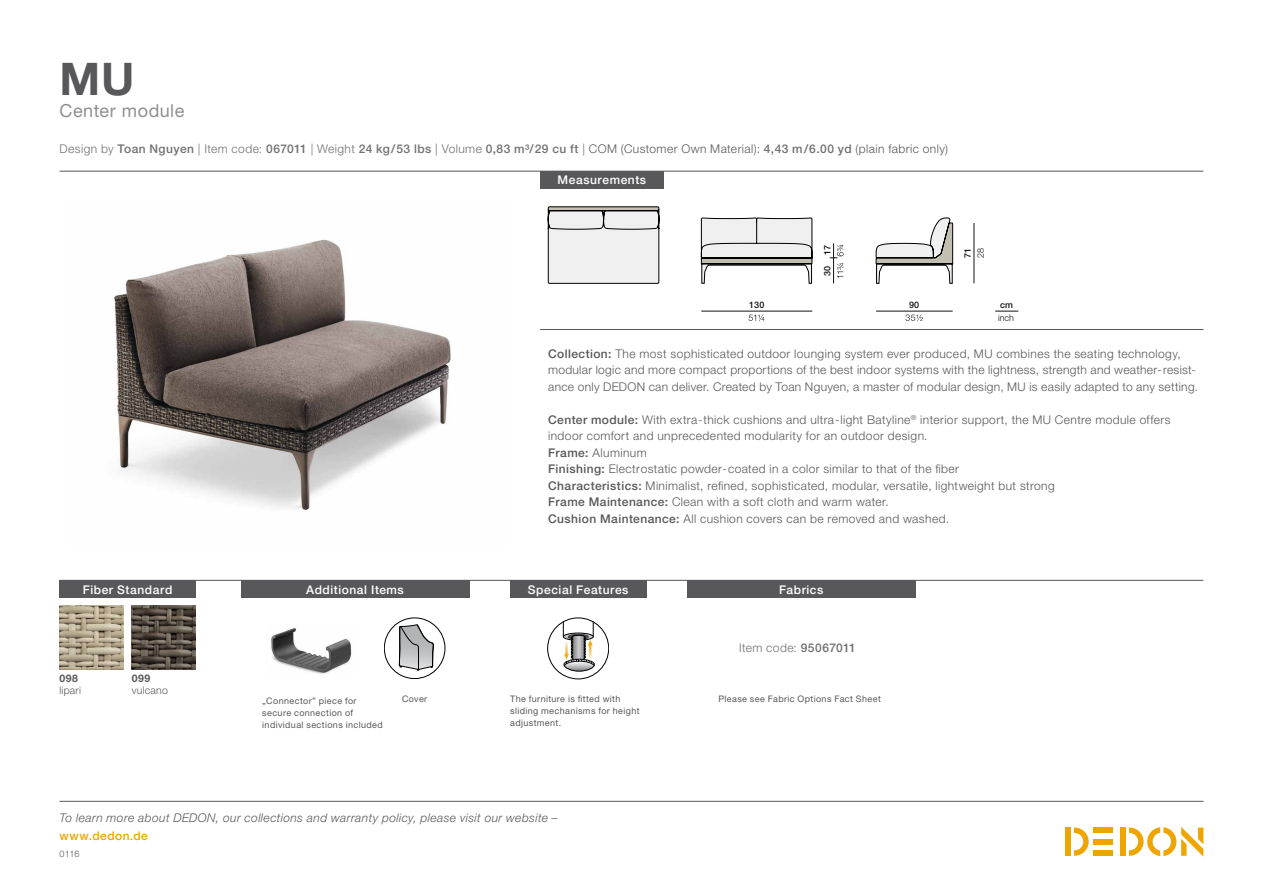
<style>
.page{position:relative;width:1263px;height:893px;background:#fff}
.page>*{position:absolute;margin:0;border:0;box-sizing:border-box;transform-origin:0 0}
.t1{font:700 45px "Helvetica Neue LT";color:#58585a}
.t2{font:18px "Helvetica Neue LT";letter-spacing:.025em;color:#928f8f}
.t3{font:300 12px/16.5px "Helvetica Neue LT";letter-spacing:.03em;color:#58585a}
.t4{font:500 12px "Helvetica Neue LT";letter-spacing:.035em;color:#727171}
.t5{font:italic 300 12px "Helvetica Neue LT";letter-spacing:.035em;color:#58585a}
.t6{font:500 12px "Helvetica Neue LT";letter-spacing:.045em;color:#fff}
.t7{font:300 12px "Helvetica Neue LT";letter-spacing:.035em;color:#727171}
.t8{font:500 12px "Helvetica Neue LT";letter-spacing:.035em;color:#eea500}
.t9{font:300 10.5px "Helvetica Neue LT";letter-spacing:.02em;color:#58585a}
.t10{font:700 10.5px "Helvetica Neue LT";letter-spacing:.04em;color:#58585a}
.t11{font:9px/12px "Helvetica Neue LT";letter-spacing:.04em;color:#58585a}
.t12{font:500 9px "Helvetica Neue LT";color:#121212}
.t13{font:300 9px "Helvetica Neue LT";color:#121212}
.t14{font:300 9px "Helvetica Neue LT";color:#58585a}
.s1{font-weight:300}
.s2{font-weight:300;color:#58585a}
.s3{font-weight:500}
</style>
<div class="page">
<div style="left:1120px;top:827px;width:5px;height:29px;background:#eea500"></div>
<div style="left:1094px;top:827px;width:19px;height:6px;background:#eea500"></div>
<div style="left:1094px;top:850px;width:19px;height:6px;background:#eea500"></div>
<div style="left:1094px;top:839px;width:19px;height:5px;background:#eea500"></div>
<svg style="left:1074px;top:827px;width:15px;height:29px"></svg>
<div style="left:1065px;top:827px;width:6px;height:29px;background:#eea500"></div>
<svg style="left:1129px;top:827px;width:74px;height:29px"></svg>
<hr style="left:60px;top:801px;width:1143px;height:1px;background:#565757">
<img style="left:114px;top:239px;width:337px;height:272px">
<hr style="left:60px;top:580px;width:1143px;height:1px;background:#565757">
<hr style="left:60px;top:171px;width:1143px;height:1px;background:#565757">
<hr style="left:540px;top:329px;width:663px;height:1px;background:#565757">
<div style="left:540px;top:171px;width:124px;height:17px;background:#58585a"></div>
<svg style="left:995px;top:311px;width:23px;height:1px"></svg>
<svg style="left:905px;top:314px;width:18px;height:7px"></svg>
<hr style="left:876px;top:311px;width:77px;height:1px;background:#121212">
<hr style="left:974px;top:223px;width:1px;height:60px;background:#121212">
<svg style="left:830px;top:243px;width:14px;height:40px"></svg>
<svg style="left:749px;top:314px;width:15px;height:7px"></svg>
<hr style="left:701px;top:311px;width:111px;height:1px;background:#121212">
<svg style="left:876px;top:218px;width:77px;height:66px"></svg>
<svg style="left:701px;top:218px;width:111px;height:66px"></svg>
<svg style="left:548px;top:206px;width:111px;height:78px"></svg>
<img style="left:60px;top:605px;width:63px;height:64px">
<img style="left:132px;top:605px;width:63px;height:64px">
<div style="left:241px;top:580px;width:228px;height:18px;background:#58585a"></div>
<div style="left:510px;top:580px;width:136px;height:18px;background:#58585a"></div>
<div style="left:687px;top:581px;width:228px;height:17px;background:#58585a"></div>
<div style="left:60px;top:580px;width:136px;height:18px;background:#58585a"></div>
<div style="left:547px;top:618px;width:62px;height:61px;border:1px solid #000;border-radius:50%"></div>
<svg style="left:563px;top:622px;width:32px;height:49px"></svg>
<img style="left:271px;top:628px;width:81px;height:46px">
<div style="left:384px;top:618px;width:61px;height:61px;border:1px solid #000;border-radius:50%"></div>
<svg style="left:399px;top:624px;width:35px;height:46px"></svg>
<h1 class="t1" style="left:60px;top:51px;width:77px">MU</h1>
<h2 class="t2" style="left:60px;top:100px;width:126px">Center module</h2>
<p class="t4" style="left:60px;top:142px;width:890px"><span class="s1">Design by</span> Toan Nguyen <span class="s1">| Item code:</span> 067011 <span class="s1">| Weight</span> 24 kg/53 lbs <span class="s1">| Volume</span> 0,83 m³/29 cu ft <span class="s1">|</span> <span class="s2">COM (Customer Own Material):</span> 4,43 m/6.00 yd <span class="s2">(plain fabric only)</span></p>
<p class="t6" style="left:558px;top:173px;width:90px">Measurements</p>
<p class="t12" style="left:749px;top:299px;width:17px">130</p>
<p class="t12" style="left:822px;top:276px;width:32px;rotate:-90deg">30 17</p>
<p class="t12" style="left:909px;top:299px;width:12px">90</p>
<p class="t12" style="left:962px;top:258px;width:12px;rotate:-90deg">71</p>
<p class="t13" style="left:975px;top:258px;width:12px;rotate:-90deg">28</p>
<p class="t12" style="left:1000px;top:299px;width:14px">cm</p>
<p class="t13" style="left:998px;top:312px;width:18px">inch</p>
<p class="t3" style="left:548px;top:345px;width:651px"><span class="s3">Collection:</span> The most sophisticated outdoor lounging system ever produced, MU combines the seating technology, modular logic and more compact proportions of the best indoor systems with the lightness, strength and weather-resist&shy;ance only DEDON can deliver. Created by Toan Nguyen, a master of modular design, MU is easily adapted to any setting.</p>
<p class="t3" style="left:548px;top:411px;width:624px"><span class="s3">Center module:</span> With extra-thick cushions and ultra-light Batyline<sup>®</sup> interior support, the MU Centre module offers indoor comfort and unprecedented modularity for an outdoor design.<br><span class="s3">Frame:</span> Aluminum<br><span class="s3">Finishing:</span> Electrostatic powder-coated in a color similar to that of the fiber<br><span class="s3">Characteristics:</span> Minimalist, refined, sophisticated, modular, versatile, lightweight but strong<br><span class="s3">Frame Maintenance:</span> Clean with a soft cloth and warm water.<br><span class="s3">Cushion Maintenance:</span> All cushion covers can be removed and washed.</p>
<p class="t6" style="left:83px;top:582px;width:91px">Fiber Standard</p>
<p class="t6" style="left:306px;top:582px;width:99px">Additional Items</p>
<p class="t6" style="left:528px;top:582px;width:102px">Special Features</p>
<p class="t6" style="left:779px;top:582px;width:46px">Fabrics</p>
<p class="t10" style="left:60px;top:671px;width:20px">098</p>
<p class="t9" style="left:60px;top:684px;width:23px">lipari</p>
<p class="t10" style="left:132px;top:671px;width:20px">099</p>
<p class="t9" style="left:132px;top:684px;width:38px">vulcano</p>
<p class="t11" style="left:262px;top:695px;width:122px">„Connector” piece for secure connection of individual sections included</p>
<p class="t11" style="left:402px;top:693px;width:27px">Cover</p>
<p class="t11" style="left:510px;top:693px;width:131px">The furniture is fitted with sliding mechanisms for height adjustment.</p>
<p class="t5" style="left:60px;top:811px;width:500px">To learn more about DEDON, our collections and warranty policy, please visit our website –</p>
<p class="t8" style="left:60px;top:829px;width:90px">www.dedon.de</p>
<p class="t14" style="left:60px;top:848px;width:21px">0116</p>
<p class="t7" style="left:739px;top:640px;width:118px">Item code: <span class="s3">95067011</span></p>
<p class="t11" style="left:718px;top:693px;width:164px">Please see Fabric Options Fact Sheet</p>
</div>
